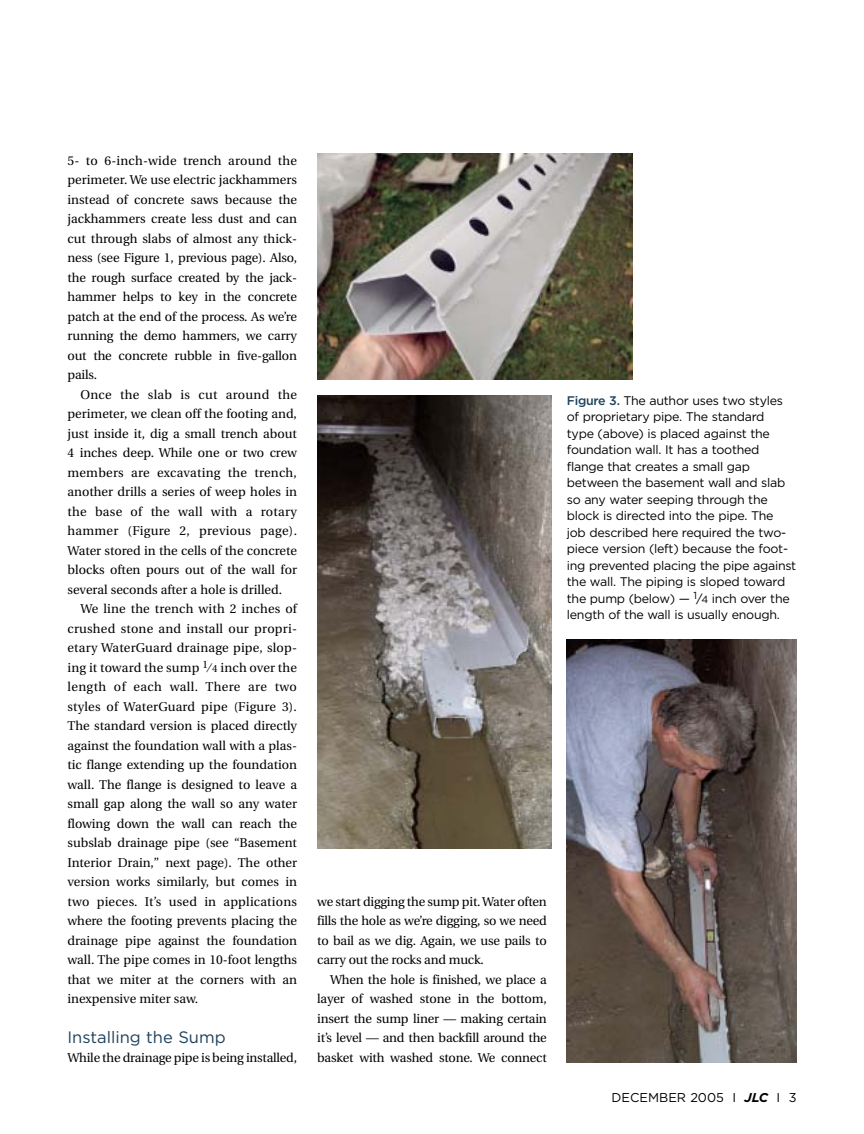
<style>
.page{position:relative;width:864px;height:1134px;background:#fff}
.page>*{position:absolute;margin:0;border:0;box-sizing:border-box;transform-origin:0 0}
.t1{font:16.5px "Gotham";color:#1e415c}
.t2{font:12.75px/19.5px "Utopia";letter-spacing:-.01em;color:#000;text-align:justify}
.t3{font:12.75px "Gotham";color:#000}
.t4{font:12.45px/16.5px "Gotham";letter-spacing:-.02em;color:#000}
.s1{font-size:10.5px}
.s2{font-weight:500;color:#1e415c}
.s3{font-size:10.2px}
.s4{font-weight:700;font-style:italic}
</style>
<div class="page">
<img style="left:317px;top:154px;width:316px;height:225px">
<img style="left:567px;top:639px;width:229px;height:424px">
<img style="left:317px;top:395px;width:235px;height:453px">
<p class="t2" style="left:68px;top:152px;width:231px">5- to 6-inch-wide trench around the perimeter. We use electric jackhammers instead of concrete saws because the jackhammers create less dust and can cut through slabs of almost any thick&shy;ness (see Figure 1, previous page). Also, the rough surface created by the jack&shy;hammer helps to key in the concrete patch at the end of the process. As we’re running the demo hammers, we carry out the concrete rubble in five-gallon pails.</p>
<p class="t2" style="left:68px;top:386px;width:231px;text-indent:13px">Once the slab is cut around the perimeter, we clean off the footing and, just inside it, dig a small trench about 4 inches deep. While one or two crew members are excavating the trench, another drills a series of weep holes in the base of the wall with a rotary hammer (Figure 2, previous page).<br>Water stored in the cells of the concrete blocks often pours out of the wall for several seconds after a hole is drilled.</p>
<p class="t2" style="left:67px;top:601px;width:231px;text-indent:13px">We line the trench with 2 inches of crushed stone and install our propri&shy;etary WaterGuard drainage pipe, slop&shy;ing it toward the sump <sup>1</sup>⁄ <span class="s1">4</span> inch over the length of each wall. There are two styles of WaterGuard pipe (Figure 3).<br>The standard version is placed directly against the foundation wall with a plas&shy;tic flange extending up the foundation wall. The flange is designed to leave a small gap along the wall so any water flowing down the wall can reach the subslab drainage pipe (see “Basement Interior Drain,” next page). The other version works similarly, but comes in two pieces. It’s used in applications where the footing prevents placing the drainage pipe against the foundation wall. The pipe comes in 10-foot lengths that we miter at the corners with an inexpensive miter saw.</p>
<p class="t1" style="left:68px;top:1030px;width:160px">Installing the Sump</p>
<p class="t2" style="left:68px;top:1049px;width:231px">While the drainage pipe is being installed,</p>
<p class="t2" style="left:317px;top:893px;width:231px">we start digging the sump pit. Water often fills the hole as we’re digging, so we need to bail as we dig. Again, we use pails to carry out the rocks and muck.</p>
<p class="t2" style="left:317px;top:971px;width:231px;text-indent:13px">When the hole is finished, we place a layer of washed stone in the bottom, insert the sump liner — making certain it’s level — and then backfill around the basket with washed stone. We connect</p>
<p class="t4" style="left:567px;top:393px;width:231px"><span class="s2">Figure 3.</span> The author uses two styles of proprietary pipe. The standard<br>type (above) is placed against the foundation wall. It has a toothed flange that creates a small gap between the basement wall and slab so any water seeping through the block is directed into the pipe. The<br>job described here required the two&shy;piece version (left) because the foot&shy;ing prevented placing the pipe against the wall. The piping is sloped toward the pump (below) — <sup>1</sup>⁄<span class="s3">4</span> inch over the length of the wall is usually enough.</p>
<p class="t3" style="left:612px;top:1093px;width:186px">DECEMBER 2005 I <span class="s4">JLC</span> I 3</p>
</div>
